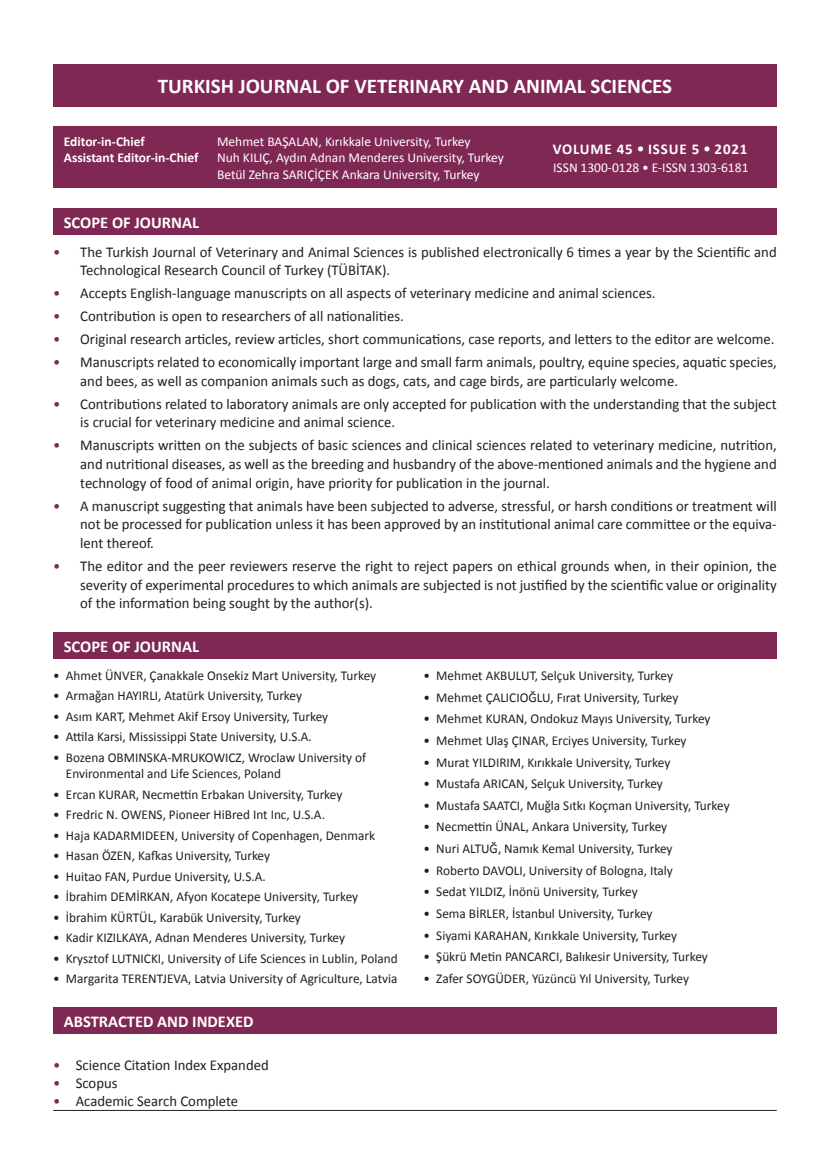
<style>
.page{position:relative;width:830px;height:1170px;background:#fff}
.page>*{position:absolute;margin:0;border:0;box-sizing:border-box;transform-origin:0 0}
.t1{font:700 21px "Calibri";color:#fff}
.t2{font:700 16.5px "Calibri";color:#fff}
.t3{font:15px/18.6px "Calibri";color:#231f20}
.t4{font:700 15px "Calibri";letter-spacing:.055em;color:#fff}
.t5{font:13.5px/16.2px "Calibri";color:#231f20}
.t6{font:13.5px "Calibri";color:#fff}
.t7{font:700 13.5px "Calibri";color:#fff}
.s1{color:#802854}
</style>
<div class="page">
<div style="left:53px;top:126px;width:723px;height:62px;background:#802854"></div>
<div style="left:53px;top:1007px;width:723px;height:26px;background:#802854"></div>
<div style="left:53px;top:208px;width:723px;height:27px;background:#802854"></div>
<div style="left:53px;top:632px;width:723px;height:27px;background:#802854"></div>
<div style="left:53px;top:64px;width:723px;height:42px;background:#802854"></div>
<svg style="left:638px;top:146px;width:4px;height:5px"></svg>
<svg style="left:704px;top:146px;width:5px;height:5px"></svg>
<hr style="left:53px;top:1109px;width:723px;height:1px;background:#231f20">
<p class="t1" style="left:158px;top:73px;width:515px">TURKISH JOURNAL OF VETERINARY AND ANIMAL SCIENCES</p>
<p class="t7" style="left:64px;top:133px;width:82px">Editor-in-Chief</p>
<p class="t6" style="left:217px;top:133px;width:255px">Mehmet BAŞALAN, Kırıkkale University, Turkey</p>
<p class="t7" style="left:64px;top:149px;width:136px">Assistant Editor-in-Chief</p>
<p class="t6" style="left:217px;top:149px;width:288px">Nuh KILIÇ, Aydın Adnan Menderes University, Turkey</p>
<p class="t6" style="left:217px;top:166px;width:264px">Betül Zehra SARIÇİÇEK Ankara University, Turkey</p>
<p class="t2" style="left:64px;top:212px;width:137px">SCOPE OF JOURNAL</p>
<p class="t4" style="left:552px;top:139px;width:196px">VOLUME 45 ISSUE 5 2021</p>
<p class="t6" style="left:553px;top:159px;width:197px">ISSN 1300-0128 • E-ISSN 1303-6181</p>
<p class="t3" style="left:80px;top:242px;width:697px;text-indent:-27px"><span class="s1">•</span> The Turkish Journal of Veterinary and Animal Sciences is published electronically 6 times a year by the Scientific and<br>Technological Research Council of Turkey (TÜBİTAK).</p>
<p class="t3" style="left:53px;top:284px;width:603px"><span class="s1">•</span> Accepts English-language manuscripts on all aspects of veterinary medicine and animal sciences.</p>
<p class="t3" style="left:53px;top:307px;width:352px"><span class="s1">•</span> Contribution is open to researchers of all nationalities.</p>
<p class="t3" style="left:53px;top:330px;width:722px"><span class="s1">•</span> Original research articles, review articles, short communications, case reports, and letters to the editor are welcome.</p>
<p class="t3" style="left:80px;top:353px;width:697px;text-indent:-27px"><span class="s1">•</span> Manuscripts related to economically important large and small farm animals, poultry, equine species, aquatic species, and bees, as well as companion animals such as dogs, cats, and cage birds, are particularly welcome.</p>
<p class="t3" style="left:80px;top:394px;width:697px;text-indent:-27px"><span class="s1">•</span> Contributions related to laboratory animals are only accepted for publication with the understanding that the subject is crucial for veterinary medicine and animal science.</p>
<p class="t3" style="left:80px;top:436px;width:697px;text-align:justify;text-indent:-27px"><span class="s1">•</span> Manuscripts written on the subjects of basic sciences and clinical sciences related to veterinary medicine, nutrition, and nutritional diseases, as well as the breeding and husbandry of the above-mentioned animals and the hygiene and technology of food of animal origin, have priority for publication in the journal.</p>
<p class="t3" style="left:80px;top:496px;width:697px;text-align:justify;text-indent:-27px"><span class="s1">•</span> A manuscript suggesting that animals have been subjected to adverse, stressful, or harsh conditions or treatment will not be processed for publication unless it has been approved by an institutional animal care committee or the equiva&shy;lent thereof.</p>
<p class="t3" style="left:80px;top:556px;width:697px;text-align:justify;text-indent:-27px"><span class="s1">•</span> The editor and the peer reviewers reserve the right to reject papers on ethical grounds when, in their opinion, the severity of experimental procedures to which animals are subjected is not justified by the scientific value or originality of the information being sought by the author(s).</p>
<p class="t2" style="left:64px;top:636px;width:137px">SCOPE OF JOURNAL</p>
<p class="t5" style="left:53px;top:667px;width:324px">• Ahmet ÜNVER, Çanakkale Onsekiz Mart University, Turkey</p>
<p class="t5" style="left:53px;top:687px;width:250px">• Armağan HAYIRLI, Atatürk University, Turkey</p>
<p class="t5" style="left:53px;top:708px;width:276px">• Asım KART, Mehmet Akif Ersoy University, Turkey</p>
<p class="t5" style="left:53px;top:728px;width:260px">• Attila Karsi, Mississippi State University, U.S.A.</p>
<p class="t5" style="left:66px;top:749px;width:301px;text-indent:-13px">• Bozena OBMINSKA-MRUKOWICZ, Wroclaw University of<br>Environmental and Life Sciences, Poland</p>
<p class="t5" style="left:53px;top:786px;width:290px">• Ercan KURAR, Necmettin Erbakan University, Turkey</p>
<p class="t5" style="left:53px;top:806px;width:273px">• Fredric N. OWENS, Pioneer HiBred Int Inc, U.S.A.</p>
<p class="t5" style="left:53px;top:827px;width:323px">• Haja KADARMIDEEN, University of Copenhagen, Denmark</p>
<p class="t5" style="left:53px;top:847px;width:218px">• Hasan ÖZEN, Kafkas University, Turkey</p>
<p class="t5" style="left:53px;top:868px;width:214px">• Huitao FAN, Purdue University, U.S.A.</p>
<p class="t5" style="left:53px;top:888px;width:306px">• İbrahim DEMİRKAN, Afyon Kocatepe University, Turkey</p>
<p class="t5" style="left:53px;top:908px;width:249px">• İbrahim KÜRTÜL, Karabük University, Turkey</p>
<p class="t5" style="left:53px;top:929px;width:293px">• Kadir KIZILKAYA, Adnan Menderes University, Turkey</p>
<p class="t5" style="left:53px;top:949px;width:346px">• Krysztof LUTNICKI, University of Life Sciences in Lublin, Poland</p>
<p class="t5" style="left:53px;top:970px;width:345px">• Margarita TERENTJEVA, Latvia University of Agriculture, Latvia</p>
<p class="t2" style="left:64px;top:1010px;width:191px">ABSTRACTED AND INDEXED</p>
<p class="t3" style="left:53px;top:1055px;width:217px"><span class="s1">•</span> Science Citation Index Expanded</p>
<p class="t3" style="left:53px;top:1073px;width:66px"><span class="s1">•</span> Scopus</p>
<p class="t3" style="left:53px;top:1091px;width:186px"><span class="s1">•</span> Academic Search Complete</p>
<p class="t5" style="left:423px;top:667px;width:251px">• Mehmet AKBULUT, Selçuk University, Turkey</p>
<p class="t5" style="left:423px;top:689px;width:256px">• Mehmet ÇALICIOĞLU, Fırat University, Turkey</p>
<p class="t5" style="left:423px;top:710px;width:288px">• Mehmet KURAN, Ondokuz Mayıs University, Turkey</p>
<p class="t5" style="left:423px;top:732px;width:264px">• Mehmet Ulaş ÇINAR, Erciyes University, Turkey</p>
<p class="t5" style="left:423px;top:754px;width:248px">• Murat YILDIRIM, Kırıkkale University, Turkey</p>
<p class="t5" style="left:423px;top:775px;width:241px">• Mustafa ARICAN, Selçuk University, Turkey</p>
<p class="t5" style="left:423px;top:797px;width:307px">• Mustafa SAATCI, Muğla Sıtkı Koçman University, Turkey</p>
<p class="t5" style="left:423px;top:818px;width:245px">• Necmettin ÜNAL, Ankara University, Turkey</p>
<p class="t5" style="left:423px;top:840px;width:250px">• Nuri ALTUĞ, Namık Kemal University, Turkey</p>
<p class="t5" style="left:423px;top:862px;width:251px">• Roberto DAVOLI, University of Bologna, Italy</p>
<p class="t5" style="left:423px;top:883px;width:216px">• Sedat YILDIZ, İnönü University, Turkey</p>
<p class="t5" style="left:423px;top:905px;width:230px">• Sema BİRLER, İstanbul University, Turkey</p>
<p class="t5" style="left:423px;top:927px;width:255px">• Siyami KARAHAN, Kırıkkale University, Turkey</p>
<p class="t5" style="left:423px;top:948px;width:286px">• Şükrü Metin PANCARCI, Balıkesir University, Turkey</p>
<p class="t5" style="left:423px;top:970px;width:267px">• Zafer SOYGÜDER, Yüzüncü Yıl University, Turkey</p>
</div>
